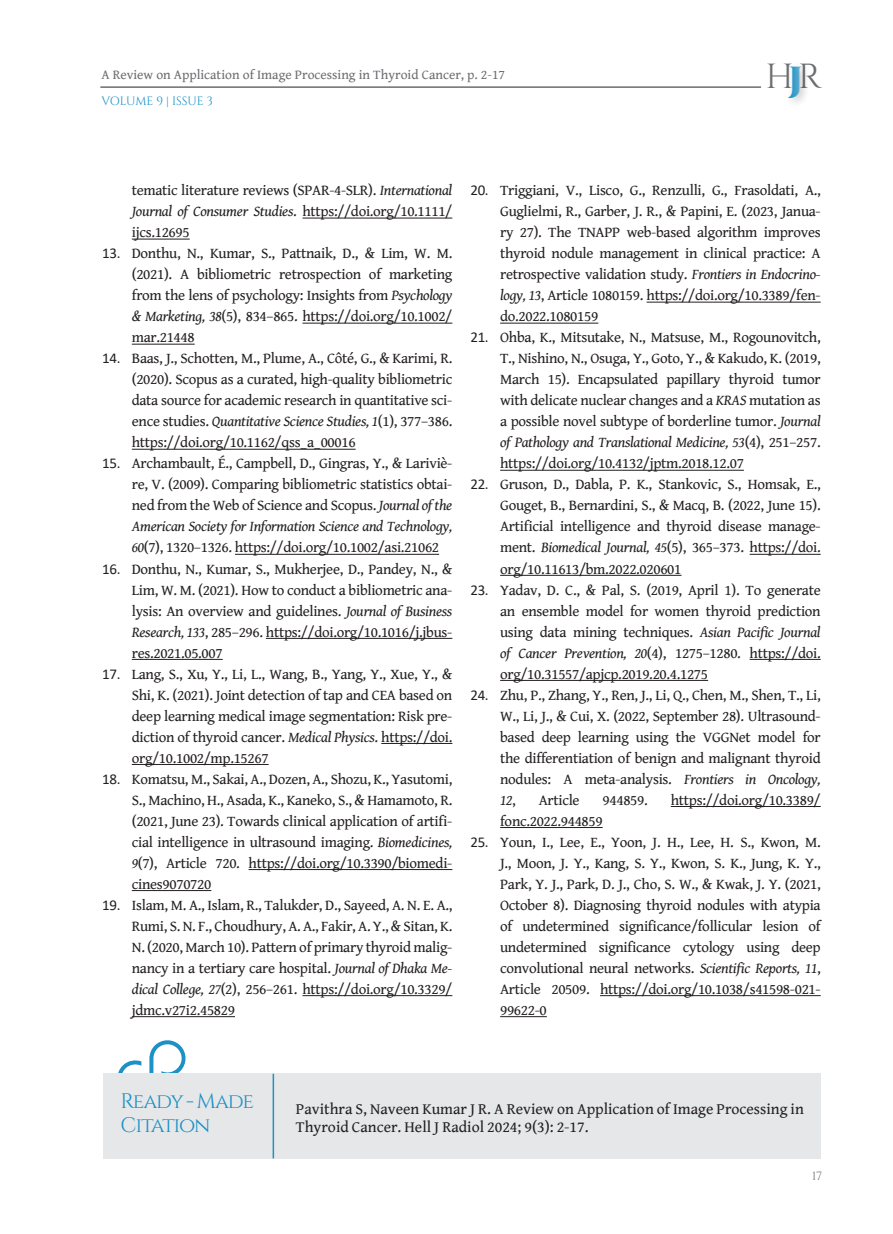
<style>
.page{position:relative;width:893px;height:1234px;background:#fff}
.page>*{position:absolute;margin:0;border:0;box-sizing:border-box;transform-origin:0 0}
.t1{font:34.8px "Cinzel";color:#6c6d70}
.Reff{font:21px "Cinzel";letter-spacing:-.05em;color:#1c91c5}
.TEXT_new{font:15.75px/18.8px "Gentium Book Basic";color:#231f20}
.t2{font:15px/21px "Gentium Book Basic";letter-spacing:-.02em;color:#231f20;text-align:justify}
.t3{font:13.5px "Gentium Book Basic";color:#6c6d70}
.t4{font:12px "Cinzel";letter-spacing:-.015em;color:#1c91c5}
.t5{font:12px "Cinzel";color:#6c6d70}
.s1{font-weight:900;color:#1c91c5}
.s2{font-style:italic}
.s3{font-family:"Calibri"}
</style>
<div class="page">
<hr style="left:100px;top:86px;width:661px;height:2px;background:#6c6d70">
<div style="left:785px;top:61px;width:27px;height:47px;background:#231f20;opacity:.25"></div>
<hr style="left:302px;top:218px;width:150px;height:1px;background:#231f20">
<hr style="left:132px;top:239px;width:58px;height:1px;background:#231f20">
<hr style="left:302px;top:323px;width:150px;height:1px;background:#231f20">
<hr style="left:132px;top:344px;width:63px;height:1px;background:#231f20">
<hr style="left:132px;top:449px;width:224px;height:1px;background:#231f20">
<hr style="left:235px;top:554px;width:204px;height:1px;background:#231f20">
<hr style="left:266px;top:638px;width:186px;height:1px;background:#231f20">
<hr style="left:132px;top:659px;width:91px;height:1px;background:#231f20">
<hr style="left:381px;top:743px;width:71px;height:1px;background:#231f20">
<hr style="left:132px;top:764px;width:137px;height:1px;background:#231f20">
<hr style="left:249px;top:869px;width:203px;height:1px;background:#231f20">
<hr style="left:132px;top:890px;width:79px;height:1px;background:#231f20">
<hr style="left:302px;top:995px;width:150px;height:1px;background:#231f20">
<hr style="left:132px;top:1016px;width:103px;height:1px;background:#231f20">
<hr style="left:647px;top:302px;width:174px;height:1px;background:#231f20">
<hr style="left:500px;top:323px;width:98px;height:1px;background:#231f20">
<hr style="left:500px;top:470px;width:244px;height:1px;background:#231f20">
<hr style="left:750px;top:554px;width:71px;height:1px;background:#231f20">
<hr style="left:500px;top:575px;width:181px;height:1px;background:#231f20">
<hr style="left:750px;top:659px;width:71px;height:1px;background:#231f20">
<hr style="left:500px;top:680px;width:208px;height:1px;background:#231f20">
<hr style="left:671px;top:806px;width:150px;height:1px;background:#231f20">
<hr style="left:500px;top:827px;width:103px;height:1px;background:#231f20">
<hr style="left:600px;top:995px;width:221px;height:1px;background:#231f20">
<hr style="left:500px;top:1016px;width:47px;height:1px;background:#231f20">
<svg style="left:118px;top:1040px;width:68px;height:33px"></svg>
<div style="left:103px;top:1073px;width:718px;height:85px;background:#e6e7e9"></div>
<hr style="left:273px;top:1073px;width:1px;height:85px;background:#1c91c5">
<p class="t3" style="left:101px;top:65px;width:405px">A Review on Application of Image Processing in Thyroid Cancer, p. 2-17</p>
<h1 class="t1" style="left:765px;top:56px;width:58px">H<span class="s1">J</span>R</h1>
<p class="t4" style="left:101px;top:94px;width:113px">VOLUME 9 | ISSUE 3</p>
<p class="t2" style="left:132px;top:179px;width:322px">tematic literature reviews (SPAR-4-SLR). <span class="s2">International Journal of Consumer Studies</span>. https://doi.org/10.1111/ ijcs.12695</p>
<p class="t2" style="left:132px;top:242px;width:322px;text-indent:-30px"><span class="s3">13.</span> Donthu, N., Kumar, S., Pattnaik, D., &amp; Lim, W. M. (2021). A bibliometric retrospection of marketing from the lens of psychology: Insights from <span class="s2">Psychology &amp; Marketing, 38</span>(5), 834–865. https://doi.org/10.1002/ mar.21448</p>
<p class="t2" style="left:132px;top:347px;width:322px;text-indent:-30px"><span class="s3">14.</span> Baas, J., Schotten, M., Plume, A., Côté, G., &amp; Karimi, R. (2020). Scopus as a curated, high-quality bibliometric data source for academic research in quantitative sci&shy;ence studies. <span class="s2">Quantitative Science Studies, 1</span>(1), 377–386. https://doi.org/10.1162/qss_a_00016</p>
<p class="t2" style="left:132px;top:452px;width:322px;text-indent:-30px"><span class="s3">15.</span> Archambault, É., Campbell, D., Gingras, Y., &amp; Lariviè&shy;re, V. (2009). Comparing bibliometric statistics obtai&shy;ned from the Web of Science and Scopus. <span class="s2">Journal of the American Society for Information Science and Technology, 60</span>(7), 1320–1326. https://doi.org/10.1002/asi.21062</p>
<p class="t2" style="left:132px;top:557px;width:322px;text-indent:-30px"><span class="s3">16.</span> Donthu, N., Kumar, S., Mukherjee, D., Pandey, N., &amp; Lim, W. M. (2021). How to conduct a bibliometric ana&shy;lysis: An overview and guidelines. <span class="s2">Journal of Business Research, 133</span>, 285–296. https://doi.org/10.1016/j.jbus&shy;res.2021.05.007</p>
<p class="t2" style="left:132px;top:662px;width:322px;text-indent:-30px"><span class="s3">17.</span> Lang, S., Xu, Y., Li, L., Wang, B., Yang, Y., Xue, Y., &amp; Shi, K. (2021). Joint detection of tap and CEA based on deep learning medical image segmentation: Risk pre&shy;diction of thyroid cancer. <span class="s2">Medical Physics</span>. https://doi. org/10.1002/mp.15267</p>
<p class="t2" style="left:132px;top:767px;width:322px;text-indent:-30px"><span class="s3">18.</span> Komatsu, M., Sakai, A., Dozen, A., Shozu, K., Yasutomi, S., Machino, H., Asada, K., Kaneko, S., &amp; Hamamoto, R. (2021, June 23). Towards clinical application of artifi&shy;cial intelligence in ultrasound imaging. <span class="s2">Biomedicines, 9</span>(7), Article 720. https://doi.org/10.3390/biomedi&shy;cines9070720</p>
<p class="t2" style="left:132px;top:893px;width:322px;text-indent:-30px"><span class="s3">19.</span> Islam, M. A., Islam, R., Talukder, D., Sayeed, A. N. E. A., Rumi, S. N. F., Choudhury, A. A., Fakir, A. Y., &amp; Sitan, K.<br>N. (2020, March 10). Pattern of primary thyroid malig&shy;nancy in a tertiary care hospital. <span class="s2">Journal of Dhaka Me&shy;dical College, 27</span>(2), 256–261. https://doi.org/10.3329/ jdmc.v27i2.45829</p>
<p class="t2" style="left:500px;top:179px;width:322px;text-indent:-30px"><span class="s3">20.</span> Triggiani, V., Lisco, G., Renzulli, G., Frasoldati, A., Guglielmi, R., Garber, J. R., &amp; Papini, E. (2023, Janua&shy;ry 27). The TNAPP web-based algorithm improves thyroid nodule management in clinical practice: A retrospective validation study. <span class="s2">Frontiers in Endocrino&shy;logy, 13</span>, Article 1080159. https://doi.org/10.3389/fen&shy;do.2022.1080159</p>
<p class="t2" style="left:500px;top:326px;width:322px;text-indent:-30px"><span class="s3">21.</span> Ohba, K., Mitsutake, N., Matsuse, M., Rogounovitch, T., Nishino, N., Osuga, Y., Goto, Y., &amp; Kakudo, K. (2019, March 15). Encapsulated papillary thyroid tumor with delicate nuclear changes and a <span class="s2">KRAS</span> mutation as a possible novel subtype of borderline tumor. <span class="s2">Journal of Pathology and Translational Medicine, 53</span>(4), 251–257. https://doi.org/10.4132/jptm.2018.12.07</p>
<p class="t2" style="left:500px;top:473px;width:322px;text-indent:-30px"><span class="s3">22.</span> Gruson, D., Dabla, P. K., Stankovic, S., Homsak, E., Gouget, B., Bernardini, S., &amp; Macq, B. (2022, June 15).<br>Artificial intelligence and thyroid disease manage&shy;ment. <span class="s2">Biomedical Journal, 45</span>(5), 365–373. https://doi. org/10.11613/bm.2022.020601</p>
<p class="t2" style="left:500px;top:578px;width:322px;text-indent:-30px"><span class="s3">23.</span> Yadav, D. C., &amp; Pal, S. (2019, April 1). To generate an ensemble model for women thyroid prediction using data mining techniques. <span class="s2">Asian Pacific Journal of Cancer Prevention, 20</span>(4), 1275–1280. https://doi. org/10.31557/apjcp.2019.20.4.1275</p>
<p class="t2" style="left:500px;top:683px;width:322px;text-indent:-30px"><span class="s3">24.</span> Zhu, P., Zhang, Y., Ren, J., Li, Q., Chen, M., Shen, T., Li, W., Li, J., &amp; Cui, X. (2022, September 28). Ultrasound&shy;based deep learning using the VGGNet model for the differentiation of benign and malignant thyroid nodules: A meta-analysis. <span class="s2">Frontiers in Oncology, 12</span>,</p>
<p class="t2" style="left:539px;top:788px;width:42px">Article</p>
<p class="t2" style="left:603px;top:788px;width:47px">944859.</p>
<p class="t2" style="left:671px;top:788px;width:151px">https://doi.org/10.3389/</p>
<p class="t2" style="left:500px;top:809px;width:104px">fonc.2022.944859</p>
<p class="t2" style="left:500px;top:830px;width:322px;text-indent:-30px"><span class="s3">25.</span> Youn, I., Lee, E., Yoon, J. H., Lee, H. S., Kwon, M.<br>J., Moon, J. Y., Kang, S. Y., Kwon, S. K., Jung, K. Y., Park, Y. J., Park, D. J., Cho, S. W., &amp; Kwak, J. Y. (2021, October 8). Diagnosing thyroid nodules with atypia of undetermined significance/follicular lesion of undetermined significance cytology using deep convolutional neural networks. <span class="s2">Scientific Reports, 11</span>, Article 20509. https://doi.org/10.1038/s41598-021- 99622-0</p>
<p class="Reff" style="left:120px;top:1088px;width:135px">Ready - Made</p>
<p class="Reff" style="left:120px;top:1112px;width:92px">Citation</p>
<p class="TEXT_new" style="left:296px;top:1098px;width:509px">Pavithra S, Naveen Kumar J R. A Review on Application of Image Processing in<br>Thyroid Cancer. Hell J Radiol 2024; 9(3): 2-17.</p>
<p class="t5" style="left:812px;top:1168px;width:12px">17</p>
</div>
